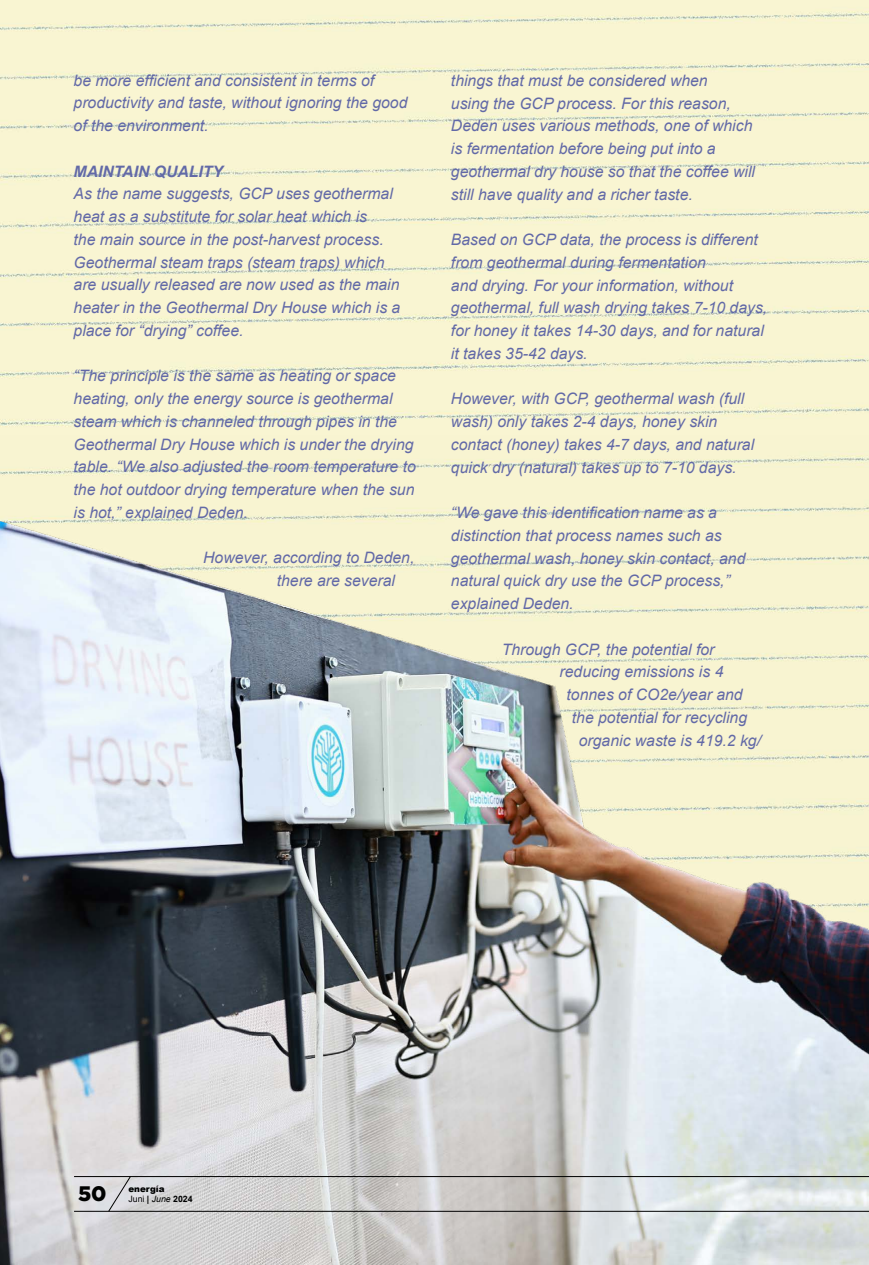
<style>
.page{position:relative;width:869px;height:1265px;background:#fff}
.page>*{position:absolute;margin:0;border:0;box-sizing:border-box;transform-origin:0 0}
.t1{font:900 21px "Gotham";color:#000101}
.t2{font:italic 15.75px/22.8px "Arial";color:#6269a7}
.t3{font:italic 700 15.75px "Arial";color:#6269a7}
.t4{font:900 8.75px/10.5px "Arial";color:#000101}
.s1{font-weight:400}
.s2{font-weight:700}
.s3{font-weight:400;font-style:italic}
</style>
<div class="page">
<img style="left:0;top:0;width:868px;height:435px">
<img style="left:0;top:435px;width:868px;height:830px">
<hr style="left:74px;top:1176px;width:794px;height:1px;background:#000">
<svg style="left:107px;top:1175px;width:24px;height:36px"></svg>
<hr style="left:74px;top:1211px;width:794px;height:1px;background:#000">
<p class="t2" style="left:74px;top:69px;width:335px">be more efficient and consistent in terms of productivity and taste, without ignoring the good of the environment.</p>
<p class="t3" style="left:74px;top:161px;width:151px">MAINTAIN QUALITY</p>
<p class="t2" style="left:74px;top:183px;width:328px">As the name suggests, GCP uses geothermal heat as a substitute for solar heat which is<br>the main source in the post-harvest process.<br>Geothermal steam traps (steam traps) which are usually released are now used as the main heater in the Geothermal Dry House which is a place for “drying” coffee.</p>
<p class="t2" style="left:74px;top:365px;width:343px">“The principle is the same as heating or space heating, only the energy source is geothermal steam which is channeled through pipes in the Geothermal Dry House which is under the drying table. “We also adjusted the room temperature to the hot outdoor drying temperature when the sun is hot,” explained Deden.</p>
<p class="t2" style="left:277px;top:547px;width:139px;text-indent:-74px">However, according to Deden, there are several</p>
<p class="t2" style="left:451px;top:69px;width:305px">things that must be considered when<br>using the GCP process. For this reason, Deden uses various methods, one of which is fermentation before being put into a geothermal dry house so that the coffee will still have quality and a richer taste.</p>
<p class="t2" style="left:451px;top:228px;width:318px">Based on GCP data, the process is different from geothermal during fermentation<br>and drying. For your information, without geothermal, full wash drying takes 7-10 days, for honey it takes 14-30 days, and for natural it takes 35-42 days.</p>
<p class="t2" style="left:451px;top:388px;width:304px">However, with GCP, geothermal wash (full wash) only takes 2-4 days, honey skin contact (honey) takes 4-7 days, and natural quick dry (natural) takes up to 7-10 days.</p>
<p class="t2" style="left:451px;top:501px;width:296px">“We gave this identification name as a distinction that process names such as geothermal wash, honey skin contact, and natural quick dry use the GCP process,” explained Deden.</p>
<p class="t2" style="left:501px;top:638px;width:214px">Through GCP, the potential for</p>
<p class="t2" style="left:559px;top:661px;width:165px">reducing emissions is 4</p>
<p class="t2" style="left:566px;top:683px;width:177px">tonnes of CO2e/year and</p>
<p class="t2" style="left:571px;top:706px;width:177px">the potential for recycling</p>
<p class="t2" style="left:578px;top:729px;width:184px">organic waste is 419.2 kg/</p>
<h1 class="t1" style="left:78px;top:1181px;width:30px">50</h1>
<p class="t4" style="left:128px;top:1183px;width:66px">energía<br><span class="s1">Juni</span> <span class="s2">|</span> <span class="s3">June</span> <span class="s2">2024</span></p>
</div>
